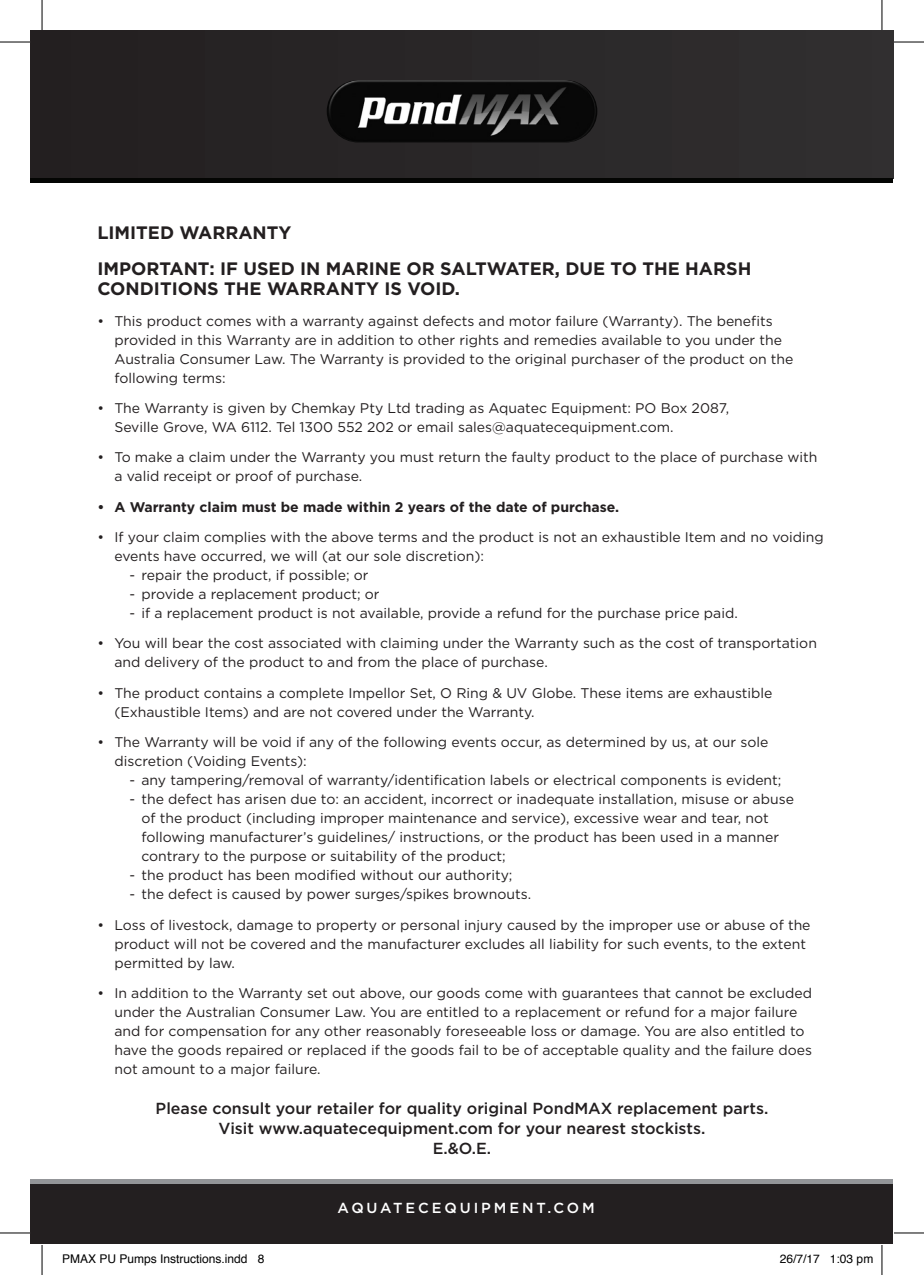
<style>
.page{position:relative;width:924px;height:1275px;background:#fff}
.page>*{position:absolute;margin:0;border:0;box-sizing:border-box;transform-origin:0 0}
.t1{font:700 18px/36px "Gotham HTF";color:#231f20}
.t2{font:500 16px/20px "Gotham HTF";color:#231f20;text-align:center}
.t3{font:500 14.6px "Gotham HTF";letter-spacing:.2em;color:#fff}
.t4{font:14px/19px "Gotham HTF";color:#231f20}
.t5{font:700 14px "Gotham HTF";color:#231f20}
.t6{font:12px "Helvetica";color:#000}
</style>
<div class="page">
<div style="left:31px;top:31px;width:861px;height:147px;background:#292627"></div>
<hr style="left:31px;top:178px;width:861px;height:4px;background:#040503">
<img style="left:327px;top:80px;width:270px;height:62px">
<div style="left:31px;top:1183px;width:861px;height:61px;background:#231f20"></div>
<hr style="left:31px;top:1179px;width:861px;height:4px;background:#939598">
<hr style="left:0;top:42px;width:30px;height:1px;background:#000">
<hr style="left:893px;top:42px;width:30px;height:1px;background:#000">
<hr style="left:0;top:1232px;width:30px;height:1px;background:#000">
<hr style="left:893px;top:1232px;width:30px;height:1px;background:#000">
<hr style="left:42px;top:0;width:1px;height:30px;background:#000">
<hr style="left:42px;top:1245px;width:1px;height:30px;background:#000">
<hr style="left:881px;top:0;width:1px;height:30px;background:#000">
<hr style="left:881px;top:1245px;width:1px;height:30px;background:#000">
<p class="t1" style="left:97px;top:214px;width:655px">LIMITED WARRANTY<br>IMPORTANT: IF USED IN MARINE OR SALTWATER, DUE TO THE HARSH</p>
<p class="t1" style="left:97px;top:270px;width:364px">CONDITIONS THE WARRANTY IS VOID.</p>
<p class="t4" style="left:114px;top:311px;width:680px;text-indent:-17px">• This product comes with a warranty against defects and motor failure (Warranty). The benefits provided in this Warranty are in addition to other rights and remedies available to you under the Australia Consumer Law. The Warranty is provided to the original purchaser of the product on the following terms:</p>
<p class="t4" style="left:114px;top:398px;width:616px;text-indent:-17px">• The Warranty is given by Chemkay Pty Ltd trading as Aquatec Equipment: PO Box 2087,<br>Seville Grove, WA 6112. Tel 1300 552 202 or email sales@aquatecequipment.com.</p>
<p class="t4" style="left:114px;top:448px;width:704px;text-indent:-17px">• To make a claim under the Warranty you must return the faulty product to the place of purchase with a valid receipt or proof of purchase.</p>
<p class="t5" style="left:97px;top:499px;width:523px">• A Warranty claim must be made within 2 years of the date of purchase.</p>
<p class="t4" style="left:114px;top:527px;width:710px;text-indent:-17px">• If your claim complies with the above terms and the product is not an exhaustible Item and no voiding events have occurred, we will (at our sole discretion):</p>
<p class="t4" style="left:129px;top:565px;width:240px">- repair the product, if possible; or</p>
<p class="t4" style="left:129px;top:584px;width:251px">- provide a replacement product; or</p>
<p class="t4" style="left:129px;top:603px;width:609px">- if a replacement product is not available, provide a refund for the purchase price paid.</p>
<p class="t4" style="left:114px;top:634px;width:703px;text-indent:-17px">• You will bear the cost associated with claiming under the Warranty such as the cost of transportation and delivery of the product to and from the place of purchase.</p>
<p class="t4" style="left:114px;top:683px;width:659px;text-indent:-17px">• The product contains a complete Impellor Set, O Ring &amp; UV Globe. These items are exhaustible (Exhaustible Items) and are not covered under the Warranty.</p>
<p class="t4" style="left:114px;top:732px;width:655px;text-indent:-17px">• The Warranty will be void if any of the following events occur, as determined by us, at our sole discretion (Voiding Events):</p>
<p class="t4" style="left:129px;top:770px;width:653px">- any tampering/removal of warranty/identification labels or electrical components is evident;</p>
<p class="t4" style="left:141px;top:789px;width:653px;text-indent:-12px">- the defect has arisen due to: an accident, incorrect or inadequate installation, misuse or abuse of the product (including improper maintenance and service), excessive wear and tear, not following manufacturer’s guidelines/ instructions, or the product has been used in a manner contrary to the purpose or suitability of the product;</p>
<p class="t4" style="left:129px;top:865px;width:384px">- the product has been modified without our authority;</p>
<p class="t4" style="left:129px;top:884px;width:403px">- the defect is caused by power surges/spikes brownouts.</p>
<p class="t4" style="left:114px;top:915px;width:697px;text-indent:-17px">• Loss of livestock, damage to property or personal injury caused by the improper use or abuse of the product will not be covered and the manufacturer excludes all liability for such events, to the extent permitted by law.</p>
<p class="t4" style="left:114px;top:983px;width:699px;text-indent:-17px">• In addition to the Warranty set out above, our goods come with guarantees that cannot be excluded under the Australian Consumer Law. You are entitled to a replacement or refund for a major failure and for compensation for any other reasonably foreseeable loss or damage. You are also entitled to have the goods repaired or replaced if the goods fail to be of acceptable quality and the failure does not amount to a major failure.</p>
<p class="t2" style="left:156px;top:1098px;width:614px">Please consult your retailer for quality original PondMAX replacement parts.<br>Visit www.aquatecequipment.com for your nearest stockists.<br>E.&amp;O.E.</p>
<p class="t3" style="left:337px;top:1199px;width:259px">AQUATECEQUIPMENT.COM</p>
<p class="t6" style="left:62px;top:1249px;width:204px">PMAX PU Pumps Instructions.indd 8</p>
<p class="t6" style="left:779px;top:1249px;width:95px">26/7/17 1:03 pm</p>
</div>
